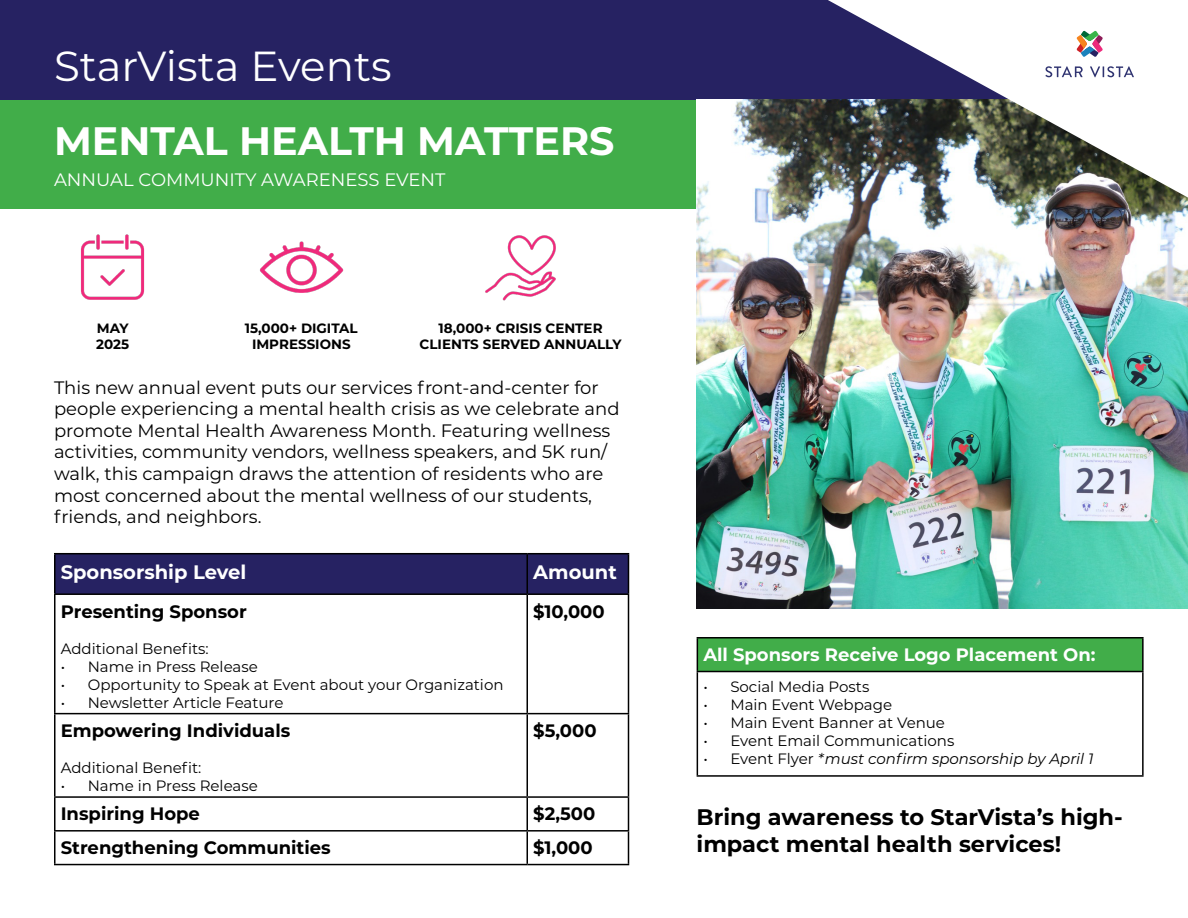
<style>
.page{position:relative;width:1188px;height:918px;background:#fff}
.page>*{position:absolute;margin:0;border:0;box-sizing:border-box;transform-origin:0 0}
.t1{font:42px "Montserrat";color:#fff}
.t2{font:700 39.6px "Montserrat";color:#fff}
.t3{font:700 22.5px/27px "Montserrat";color:#000}
.t4{font:700 19.5px "Montserrat";color:#fff}
.t5{font:18px/21.6px "Montserrat";color:#000}
.t6{font:700 18px "Montserrat";color:#000}
.t7{font:700 18px "Montserrat";color:#fff}
.t8{font:18px "Montserrat";color:#fff}
.t9{font:15px "Montserrat";color:#000}
.t10{font:italic 15px "Montserrat";color:#000}
.t11{font:700 13.5px/16.2px "Montserrat";color:#000;text-align:center}
.s1{font-style:normal}
</style>
<div class="page">
<div style="left:0;top:94px;width:701px;height:114px;background:#41ad49"></div>
<div style="left:0;top:0;width:1188px;height:100px;background:#262262"></div>
<img style="left:697px;top:100px;width:491px;height:508px">
<svg style="left:828px;top:0;width:360px;height:198px"></svg>
<svg style="left:1045px;top:66px;width:38px;height:11px"></svg>
<svg style="left:1090px;top:66px;width:44px;height:11px"></svg>
<svg style="left:1077px;top:31px;width:26px;height:26px"></svg>
<div style="left:56px;top:554px;width:572px;height:39px;background:#262262"></div>
<hr style="left:54px;top:553px;width:473px;height:1px;background:#000">
<hr style="left:54px;top:554px;width:2px;height:39px;background:#000">
<hr style="left:527px;top:553px;width:102px;height:1px;background:#000">
<hr style="left:526px;top:554px;width:2px;height:39px;background:#000">
<hr style="left:628px;top:554px;width:1px;height:39px;background:#000">
<hr style="left:54px;top:593px;width:473px;height:2px;background:#000">
<hr style="left:54px;top:595px;width:2px;height:118px;background:#000">
<hr style="left:527px;top:593px;width:102px;height:2px;background:#000">
<hr style="left:526px;top:595px;width:2px;height:118px;background:#000">
<hr style="left:628px;top:595px;width:1px;height:118px;background:#000">
<hr style="left:54px;top:713px;width:473px;height:1px;background:#000">
<hr style="left:54px;top:714px;width:2px;height:82px;background:#000">
<hr style="left:527px;top:713px;width:102px;height:1px;background:#000">
<hr style="left:526px;top:714px;width:2px;height:82px;background:#000">
<hr style="left:628px;top:714px;width:1px;height:82px;background:#000">
<hr style="left:54px;top:796px;width:473px;height:2px;background:#000">
<hr style="left:54px;top:798px;width:2px;height:32px;background:#000">
<hr style="left:527px;top:796px;width:102px;height:2px;background:#000">
<hr style="left:526px;top:798px;width:2px;height:32px;background:#000">
<hr style="left:628px;top:798px;width:1px;height:32px;background:#000">
<hr style="left:54px;top:830px;width:473px;height:2px;background:#000">
<hr style="left:54px;top:832px;width:2px;height:32px;background:#000">
<hr style="left:527px;top:830px;width:102px;height:2px;background:#000">
<hr style="left:526px;top:832px;width:2px;height:32px;background:#000">
<hr style="left:628px;top:832px;width:1px;height:32px;background:#000">
<hr style="left:54px;top:864px;width:473px;height:1px;background:#000">
<hr style="left:527px;top:864px;width:102px;height:1px;background:#000">
<div style="left:697px;top:638px;width:446px;height:34px;background:#41ad49"></div>
<hr style="left:697px;top:637px;width:447px;height:2px;background:#000">
<hr style="left:697px;top:639px;width:1px;height:32px;background:#000">
<hr style="left:1142px;top:639px;width:2px;height:32px;background:#000">
<hr style="left:697px;top:671px;width:447px;height:1px;background:#000">
<hr style="left:697px;top:672px;width:1px;height:103px;background:#000">
<hr style="left:1142px;top:672px;width:2px;height:103px;background:#000">
<hr style="left:697px;top:775px;width:447px;height:2px;background:#000">
<img style="left:80px;top:234px;width:65px;height:66px">
<img style="left:260px;top:241px;width:84px;height:52px">
<img style="left:485px;top:235px;width:71px;height:66px">
<h1 class="t1" style="left:54px;top:37px;width:339px">StarVista Events</h1>
<h2 class="t2" style="left:54px;top:113px;width:562px">MENTAL HEALTH MATTERS</h2>
<p class="t8" style="left:54px;top:167px;width:393px">ANNUAL COMMUNITY AWARENESS EVENT</p>
<p class="t11" style="left:96px;top:319px;width:35px;text-align:left">MAY<br>2025</p>
<p class="t11" style="left:245px;top:319px;width:114px">15,000+ DIGITAL<br>IMPRESSIONS</p>
<p class="t11" style="left:420px;top:319px;width:204px">18,000+ CRISIS CENTER<br>CLIENTS SERVED ANNUALLY</p>
<p class="t5" style="left:54px;top:376px;width:567px">This new annual event puts our services front-and-center for people experiencing a mental health crisis as we celebrate and promote Mental Health Awareness Month. Featuring wellness activities, community vendors, wellness speakers, and 5K run/ walk, this campaign draws the attention of residents who are most concerned about the mental wellness of our students, friends, and neighbors.</p>
<p class="t4" style="left:61px;top:558px;width:187px">Sponsorship Level</p>
<p class="t4" style="left:533px;top:558px;width:85px">Amount</p>
<p class="t6" style="left:61px;top:598px;width:188px">Presenting Sponsor</p>
<p class="t9" style="left:61px;top:638px;width:150px">Additional Benefits:</p>
<p class="t9" style="left:61px;top:656px;width:199px">• Name in Press Release</p>
<p class="t9" style="left:61px;top:674px;width:444px">• Opportunity to Speak at Event about your Organization</p>
<p class="t9" style="left:61px;top:692px;width:224px">• Newsletter Article Feature</p>
<p class="t6" style="left:533px;top:598px;width:73px">$10,000</p>
<p class="t6" style="left:61px;top:718px;width:231px">Empowering Individuals</p>
<p class="t9" style="left:61px;top:757px;width:142px">Additional Benefit:</p>
<p class="t9" style="left:61px;top:775px;width:199px">• Name in Press Release</p>
<p class="t6" style="left:533px;top:718px;width:65px">$5,000</p>
<p class="t6" style="left:61px;top:801px;width:141px">Inspiring Hope</p>
<p class="t6" style="left:533px;top:801px;width:64px">$2,500</p>
<p class="t6" style="left:61px;top:835px;width:272px">Strengthening Communities</p>
<p class="t6" style="left:533px;top:835px;width:61px">$1,000</p>
<p class="t7" style="left:703px;top:642px;width:394px">All Sponsors Receive Logo Placement On:</p>
<p class="t9" style="left:703px;top:676px;width:168px">• Social Media Posts</p>
<p class="t9" style="left:703px;top:694px;width:190px">• Main Event Webpage</p>
<p class="t9" style="left:703px;top:712px;width:243px">• Main Event Banner at Venue</p>
<p class="t9" style="left:703px;top:730px;width:253px">• Event Email Communications</p>
<p class="t10" style="left:703px;top:748px;width:392px"><span class="s1">• Event Flyer</span> *must confirm sponsorship by April 1</p>
<p class="t3" style="left:697px;top:803px;width:428px">Bring awareness to StarVista’s high&shy;impact mental health services!</p>
</div>
